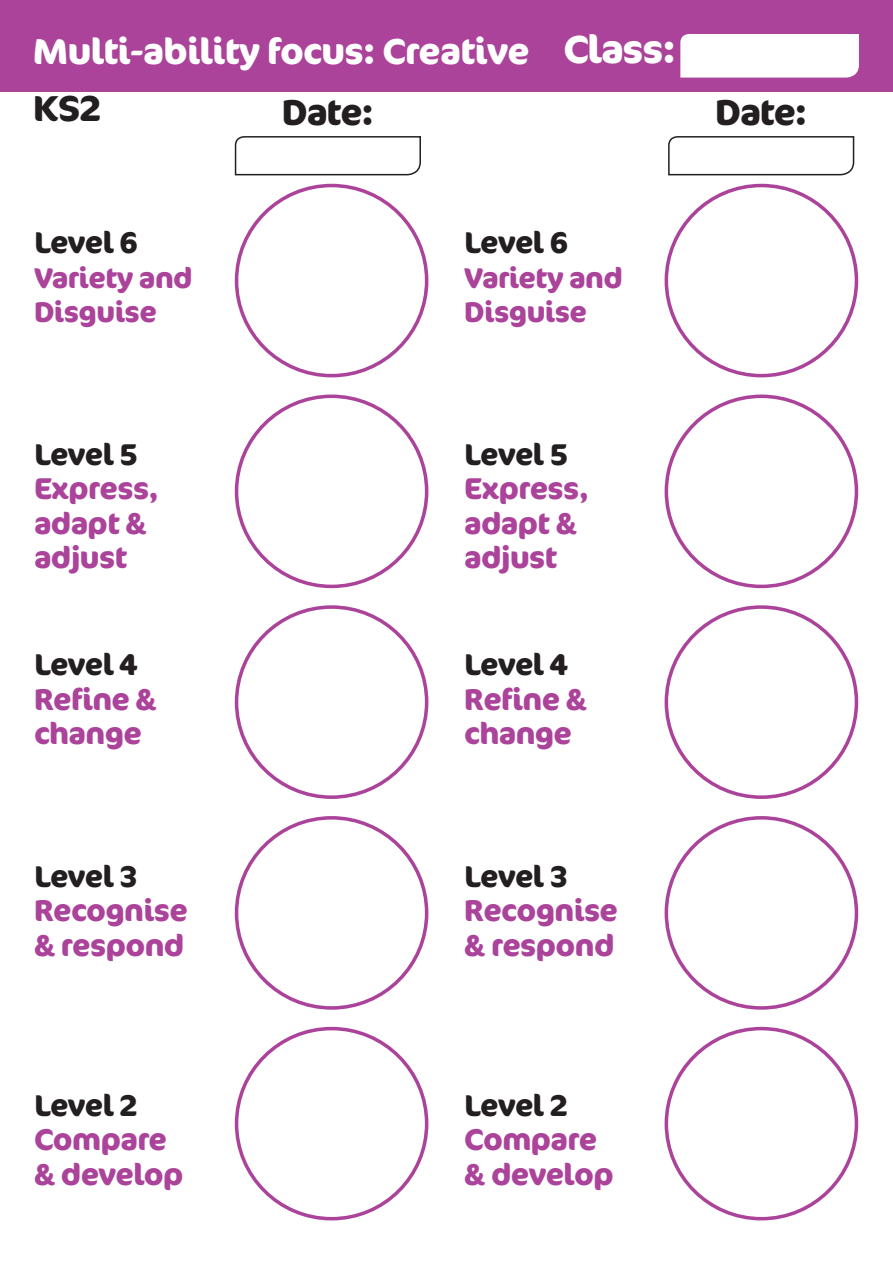
<style>
.page{position:relative;width:893px;height:1263px;background:#fff}
.page>*{position:absolute;margin:0;border:0;box-sizing:border-box;transform-origin:0 0}
.t1{font:700 39px "Cocon";letter-spacing:-.03em;color:#fff}
.t2{font:700 36px "Cocon";letter-spacing:-.02em;color:#fff}
.t3{font:700 36px "Cocon";letter-spacing:-.03em;color:#231f20}
.t4{font:700 30px/34.5px "Cocon";letter-spacing:-.02em;color:#aa4399}
.t5{font:700 30px "Cocon";letter-spacing:-.02em;color:#231f20}
.t6{font:700 28.5px/34.5px "Cocon";letter-spacing:-.02em;color:#aa4399}
.s1{color:#231f20}
</style>
<div class="page">
<div style="left:0;top:0;width:893px;height:91px;background:#aa4399"></div>
<div style="left:680px;top:34px;width:179px;height:44px;background:#fff"></div>
<svg style="left:234px;top:136px;width:187px;height:40px"></svg>
<svg style="left:668px;top:136px;width:187px;height:40px"></svg>
<div style="left:235px;top:605px;width:193px;height:194px;border:4px solid #aa4399;border-radius:50%"></div>
<div style="left:665px;top:605px;width:193px;height:194px;border:4px solid #aa4399;border-radius:50%"></div>
<div style="left:235px;top:184px;width:193px;height:193px;border:4px solid #aa4399;border-radius:50%"></div>
<div style="left:665px;top:184px;width:193px;height:193px;border:4px solid #aa4399;border-radius:50%"></div>
<div style="left:235px;top:816px;width:193px;height:194px;border:4px solid #aa4399;border-radius:50%"></div>
<div style="left:665px;top:816px;width:193px;height:194px;border:4px solid #aa4399;border-radius:50%"></div>
<div style="left:235px;top:394px;width:193px;height:194px;border:4px solid #aa4399;border-radius:50%"></div>
<div style="left:665px;top:394px;width:193px;height:194px;border:4px solid #aa4399;border-radius:50%"></div>
<div style="left:235px;top:1027px;width:193px;height:193px;border:4px solid #aa4399;border-radius:50%"></div>
<div style="left:665px;top:1027px;width:193px;height:193px;border:4px solid #aa4399;border-radius:50%"></div>
<p class="t1" style="left:563px;top:26px;width:114px">Class:</p>
<p class="t2" style="left:33px;top:30px;width:498px">Multi-ability focus: Creative</p>
<p class="t3" style="left:33px;top:87px;width:70px">KS2</p>
<p class="t3" style="left:282px;top:91px;width:94px">Date:</p>
<p class="t3" style="left:715px;top:91px;width:94px">Date:</p>
<p class="t5" style="left:34px;top:225px;width:106px">Level 6</p>
<p class="t6" style="left:34px;top:261px;width:160px">Variety and<br>Disguise</p>
<p class="t5" style="left:464px;top:225px;width:106px">Level 6</p>
<p class="t6" style="left:464px;top:261px;width:160px">Variety and<br>Disguise</p>
<p class="t4" style="left:34px;top:438px;width:126px"><span class="s1">Level 5<br></span>Express, adapt &amp; adjust</p>
<p class="t4" style="left:464px;top:438px;width:126px"><span class="s1">Level 5<br></span>Express, adapt &amp; adjust</p>
<p class="t4" style="left:34px;top:648px;width:124px"><span class="s1">Level 4<br></span>Refine &amp; change</p>
<p class="t4" style="left:464px;top:648px;width:124px"><span class="s1">Level 4<br></span>Refine &amp; change</p>
<p class="t4" style="left:34px;top:860px;width:155px"><span class="s1">Level 3<br></span>Recognise &amp; respond</p>
<p class="t4" style="left:464px;top:860px;width:155px"><span class="s1">Level 3<br></span>Recognise &amp; respond</p>
<p class="t4" style="left:34px;top:1089px;width:151px"><span class="s1">Level 2<br></span>Compare &amp; develop</p>
<p class="t4" style="left:464px;top:1089px;width:151px"><span class="s1">Level 2<br></span>Compare &amp; develop</p>
</div>
